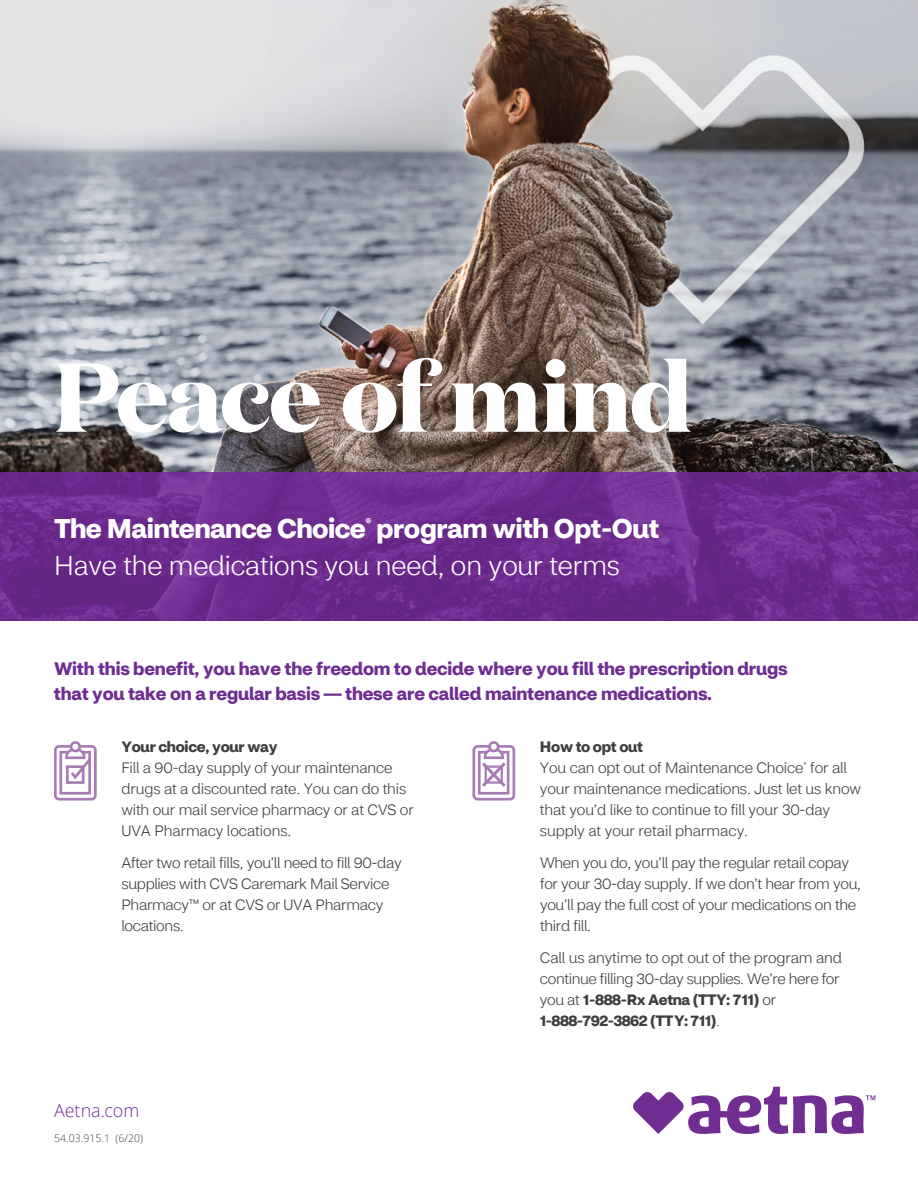
<style>
.page{position:relative;width:918px;height:1188px;background:#fff}
.page>*{position:absolute;margin:0;border:0;box-sizing:border-box;transform-origin:0 0}
.t1{font:700 97.5px "Domaine Disp";letter-spacing:-.015em;color:#fff}
.t2{font:700 27px/37.5px "CVS Health Sans";letter-spacing:-.025em;color:#fff}
.t3{font:700 18px/25.5px "CVS Health Sans";letter-spacing:-.01em;color:#702d92}
.t4{font:300 18px "Open Sans";letter-spacing:-.005em;color:#702d92}
.t5{font:300 15px/21px "CVS Health Sans";letter-spacing:-.01em;color:#3e3e3f}
.t6{font:700 15px "CVS Health Sans";letter-spacing:-.02em;color:#3e3e3f}
.t7{font:300 10.5px "Open Sans";letter-spacing:.005em;color:#3e3e3f}
.t8{font:300 6.75px "CVS Health Sans";color:#3e3e3f}
.s1{font-weight:300}
.s2{font-weight:700}
.s3{font-family:"Open Sans"}
</style>
<div class="page">
<img style="left:0;top:0;width:918px;height:472px">
<svg style="left:0;top:472px;width:918px;height:149px;background:#6c2b8e"></svg>
<svg style="left:54px;top:741px;width:43px;height:60px"></svg>
<svg style="left:472px;top:741px;width:43px;height:60px"></svg>
<div style="left:485px;top:766px;width:18px;height:18px;border:2px solid #a87bb5"></div>
<svg style="left:633px;top:1087px;width:242px;height:47px"></svg>
<h1 class="t1" style="left:53px;top:333px;width:640px">Peace of mind</h1>
<h2 class="t2" style="left:54px;top:509px;width:607px">The Maintenance Choice<sup>®</sup> program with Opt-Out<br><span class="s1">Have the medications you need, on your terms</span></h2>
<p class="t3" style="left:54px;top:656px;width:735px">With this benefit, you have the freedom to decide where you fill the prescription drugs that you take on a regular basis — these are called maintenance medications.</p>
<p class="t6" style="left:122px;top:737px;width:157px">Your choice, your way</p>
<p class="t5" style="left:122px;top:757px;width:294px">Fill a 90-day supply of your maintenance drugs at a discounted rate. You can do this with our mail service pharmacy or at CVS or UVA Pharmacy locations.</p>
<p class="t5" style="left:122px;top:853px;width:282px">After two retail fills, you’ll need to fill 90-day supplies with CVS Caremark Mail Service Pharmacy™ or at CVS or UVA Pharmacy locations.</p>
<p class="t6" style="left:540px;top:737px;width:105px">How to opt out</p>
<p class="t5" style="left:540px;top:758px;width:308px">You can opt out of Maintenance Choice for all</p>
<p class="t8" style="left:803px;top:761px;width:5px">®</p>
<p class="t5" style="left:540px;top:779px;width:323px">your maintenance medications. Just let us know that you’d like to continue to fill your 30-day supply at your retail pharmacy.</p>
<p class="t5" style="left:540px;top:852px;width:323px">When you do, you’ll pay the regular retail copay for your 30-day supply. If we don’t hear from you, you’ll pay the full cost of your medications on the third fill.</p>
<p class="t5" style="left:540px;top:947px;width:303px">Call us anytime to opt out of the program and continue filling 30-day supplies. We’re here for you at <span class="s2">1-888-Rx Aetna (TTY: 711)</span> or <span class="s2">1-888-792-3862 (TTY: 711)</span><span class="s3">.</span></p>
<p class="t4" style="left:54px;top:1098px;width:87px">Aetna.com</p>
<p class="t7" style="left:54px;top:1131px;width:91px">54.03.915.1 (6/20)</p>
</div>
